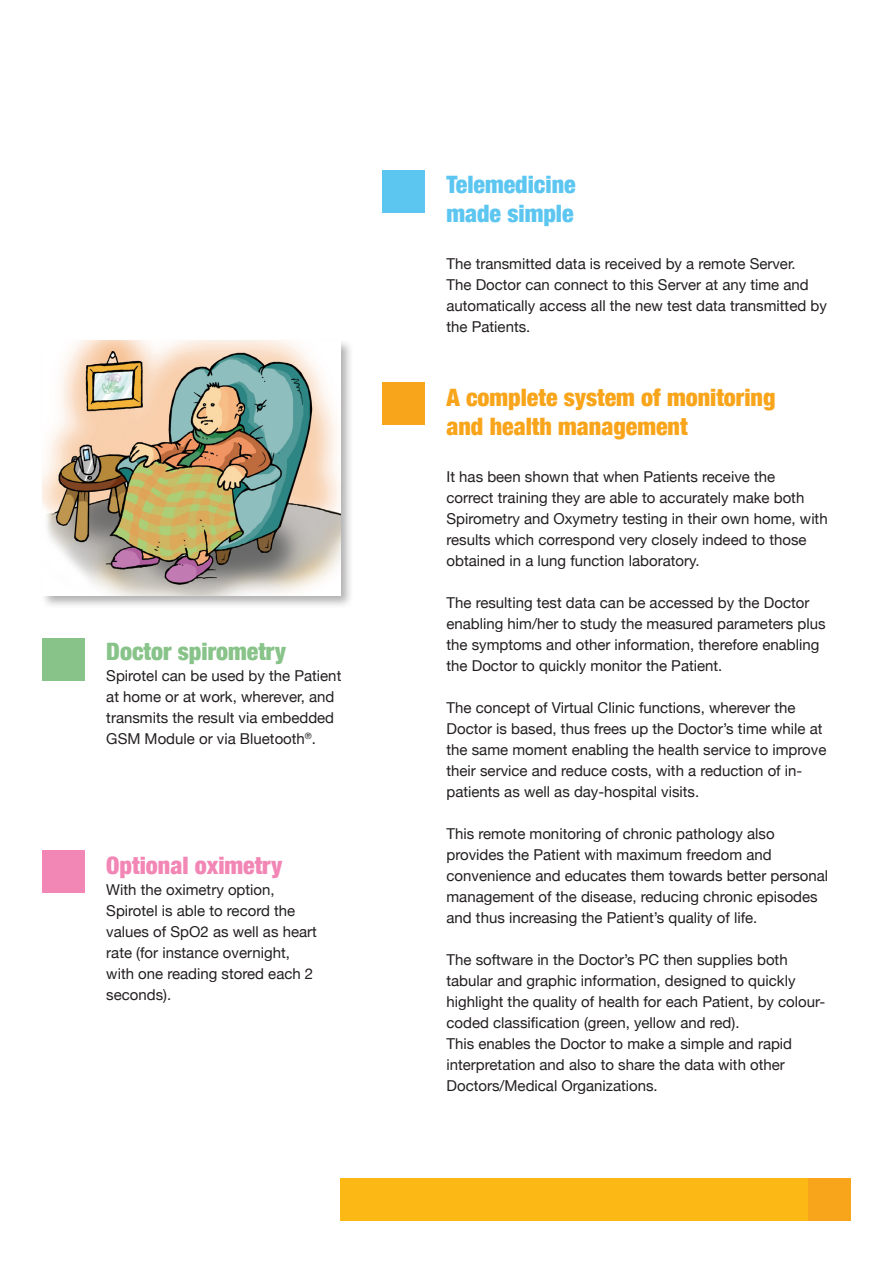
<style>
.page{position:relative;width:893px;height:1263px;background:#fff}
.page>*{position:absolute;margin:0;border:0;box-sizing:border-box;transform-origin:0 0}
.t1{font:900 condensed 24px "Helvetica Neue";color:#f9a51b}
.t2{font:900 condensed 24px "Helvetica Neue";color:#5cc6f1}
.t3{font:900 condensed 24px "Helvetica Neue";color:#88c38a}
.t4{font:900 condensed 24px "Helvetica Neue";color:#f287b6}
.t5{font:15px/21px "Helvetica Neue";color:#231f20}
</style>
<div class="page">
<div style="left:340px;top:1178px;width:468px;height:42px;background:#fcb814"></div>
<div style="left:808px;top:1178px;width:42px;height:42px;background:#f9a51b"></div>
<div style="left:383px;top:383px;width:42px;height:42px;background:#f9a51b"></div>
<div style="left:383px;top:170px;width:42px;height:43px;background:#5cc6f1"></div>
<div style="left:43px;top:850px;width:42px;height:43px;background:#f287b6"></div>
<div style="left:43px;top:638px;width:42px;height:42px;background:#88c38a"></div>
<div style="left:40px;top:338px;width:315px;height:272px;background:#231f20;opacity:.35"></div>
<img style="left:43px;top:340px;width:297px;height:255px">
<p class="t3" style="left:106px;top:632px;width:181px">Doctor spirometry</p>
<p class="t5" style="left:106px;top:664px;width:237px">Spirotel can be used by the Patient at home or at work, wherever, and transmits the result via embedded<br>GSM Module or via Bluetooth<sup>®</sup>.</p>
<p class="t4" style="left:106px;top:845px;width:177px">Optional oximetry</p>
<p class="t5" style="left:106px;top:878px;width:212px">With the oximetry option,<br>Spirotel is able to record the values of SpO2 as well as heart rate (for instance overnight, with one reading stored each 2 seconds).</p>
<p class="t2" style="left:446px;top:165px;width:131px">Telemedicine</p>
<p class="t2" style="left:446px;top:194px;width:129px">made simple</p>
<p class="t5" style="left:446px;top:253px;width:382px">The transmitted data is received by a remote Server.<br>The Doctor can connect to this Server at any time and automatically access all the new test data transmitted by the Patients.</p>
<p class="t1" style="left:446px;top:378px;width:331px">A complete system of monitoring</p>
<p class="t1" style="left:446px;top:407px;width:243px">and health management</p>
<p class="t5" style="left:446px;top:465px;width:383px">It has been shown that when Patients receive the<br>correct training they are able to accurately make both Spirometry and Oxymetry testing in their own home, with results which correspond very closely indeed to those obtained in a lung function laboratory.</p>
<p class="t5" style="left:446px;top:591px;width:381px">The resulting test data can be accessed by the Doctor enabling him/her to study the measured parameters plus the symptoms and other information, therefore enabling the Doctor to quickly monitor the Patient.</p>
<p class="t5" style="left:446px;top:696px;width:381px">The concept of Virtual Clinic functions, wherever the Doctor is based, thus frees up the Doctor’s time while at the same moment enabling the health service to improve their service and reduce costs, with a reduction of in&shy;patients as well as day-hospital visits.</p>
<p class="t5" style="left:446px;top:822px;width:383px">This remote monitoring of chronic pathology also provides the Patient with maximum freedom and convenience and educates them towards better personal management of the disease, reducing chronic episodes and thus increasing the Patient’s quality of life.</p>
<p class="t5" style="left:446px;top:948px;width:380px">The software in the Doctor’s PC then supplies both tabular and graphic information, designed to quickly highlight the quality of health for each Patient, by colour&shy;coded classification (green, yellow and red).</p>
<p class="t5" style="left:446px;top:1032px;width:347px">This enables the Doctor to make a simple and rapid interpretation and also to share the data with other<br>Doctors/Medical Organizations.</p>
</div>
